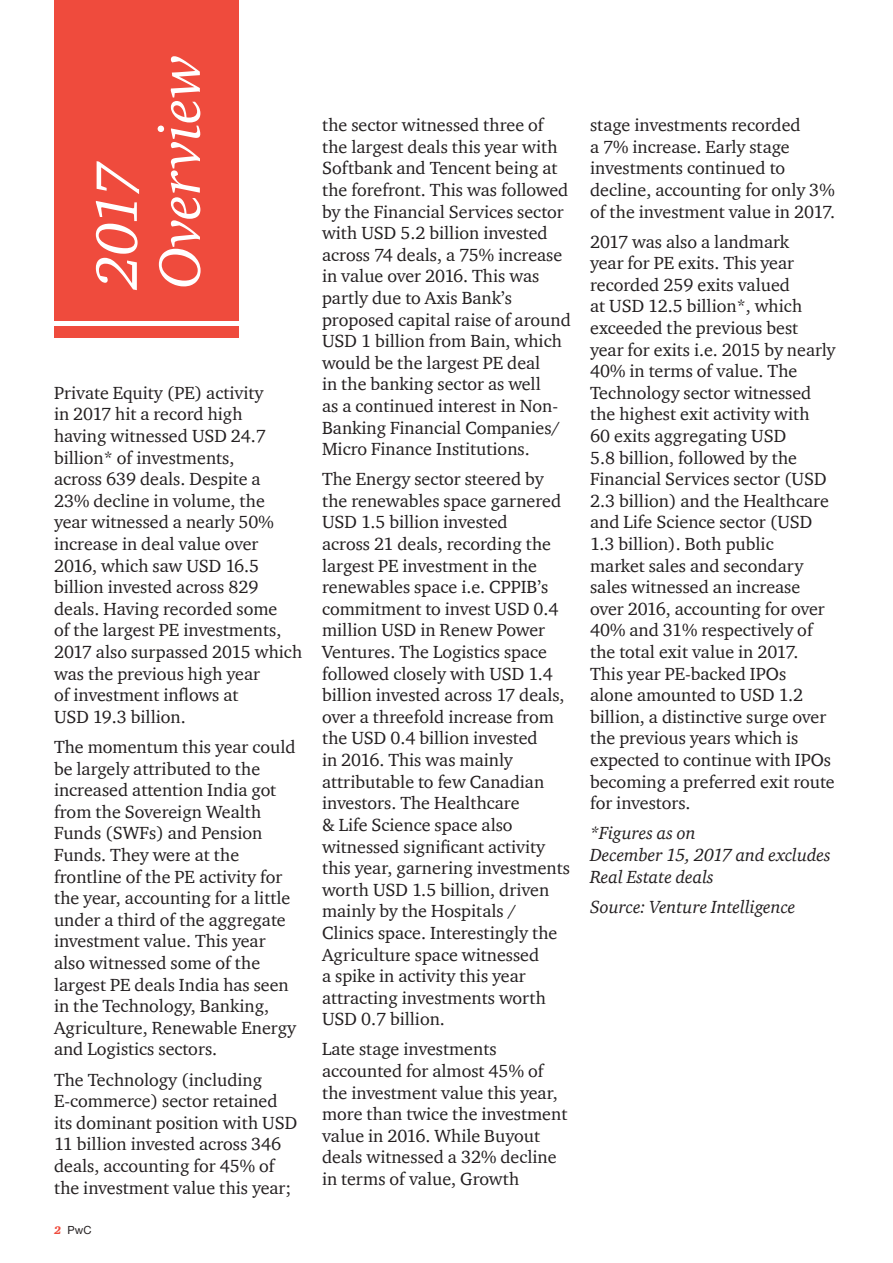
<style>
.page{position:relative;width:893px;height:1263px;background:#fff}
.page>*{position:absolute;margin:0;border:0;box-sizing:border-box;transform-origin:0 0}
.t1{font:italic 60px/63px "ITC Charter Com";color:#fff}
.t2{font:18px/21.6px "ITC Charter Com";color:#231f20}
.t3{font:italic 18px/21.6px "ITC Charter Com";color:#231f20}
.t4{font:11.25px "Helvetica Neue";color:#231f20}
.s1{font-family:"ITC Charter Com";font-weight:900;font-style:italic;color:#ef4b3d}
</style>
<div class="page">
<div style="left:54px;top:0;width:184px;height:320px;background:#ef4b3d"></div>
<div style="left:54px;top:326px;width:184px;height:11px;background:#ef4b3d"></div>
<p class="t1" style="left:85px;top:289px;width:236px;rotate:-90deg">2017<br>Overview</p>
<p class="t2" style="left:54px;top:382px;width:250px">Private Equity (PE) activity<br>in 2017 hit a record high<br>having witnessed USD 24.7 billion* of investments,<br>across 639 deals. Despite a<br>23% decline in volume, the year witnessed a nearly 50% increase in deal value over<br>2016, which saw USD 16.5 billion invested across 829 deals. Having recorded some<br>of the largest PE investments,<br>2017 also surpassed 2015 which was the previous high year<br>of investment inflows at<br>USD 19.3 billion.</p>
<p class="t2" style="left:54px;top:736px;width:244px">The momentum this year could be largely attributed to the increased attention India got from the Sovereign Wealth<br>Funds (SWFs) and Pension<br>Funds. They were at the frontline of the PE activity for the year, accounting for a little under a third of the aggregate investment value. This year also witnessed some of the largest PE deals India has seen in the Technology, Banking,<br>Agriculture, Renewable Energy and Logistics sectors.</p>
<p class="t2" style="left:54px;top:1068px;width:245px">The Technology (including<br>E-commerce) sector retained its dominant position with USD<br>11 billion invested across 346 deals, accounting for 45% of the investment value this year;</p>
<p class="t4" style="left:54px;top:1223px;width:39px"><span class="s1">2</span> PwC</p>
<p class="t2" style="left:322px;top:114px;width:250px">the sector witnessed three of the largest deals this year with<br>Softbank and Tencent being at the forefront. This was followed by the Financial Services sector with USD 5.2 billion invested across 74 deals, a 75% increase in value over 2016. This was partly due to Axis Bank’s proposed capital raise of around<br>USD 1 billion from Bain, which would be the largest PE deal<br>in the banking sector as well<br>as a continued interest in Non-<br>Banking Financial Companies/<br>Micro Finance Institutions.</p>
<p class="t2" style="left:322px;top:468px;width:249px">The Energy sector steered by the renewables space garnered<br>USD 1.5 billion invested<br>across 21 deals, recording the largest PE investment in the renewables space i.e. CPPIB’s commitment to invest USD 0.4 million USD in Renew Power<br>Ventures. The Logistics space followed closely with USD 1.4 billion invested across 17 deals, over a threefold increase from the USD 0.4 billion invested<br>in 2016. This was mainly attributable to few Canadian investors. The Healthcare<br>&amp; Life Science space also witnessed significant activity this year, garnering investments worth USD 1.5 billion, driven mainly by the Hospitals /<br>Clinics space. Interestingly the<br>Agriculture space witnessed<br>a spike in activity this year attracting investments worth<br>USD 0.7 billion.</p>
<p class="t2" style="left:322px;top:1038px;width:247px">Late stage investments accounted for almost 45% of the investment value this year, more than twice the investment value in 2016. While Buyout deals witnessed a 32% decline in terms of value, Growth</p>
<p class="t2" style="left:590px;top:114px;width:247px">stage investments recorded<br>a 7% increase. Early stage investments continued to decline, accounting for only 3% of the investment value in 2017.</p>
<p class="t2" style="left:590px;top:230px;width:247px">2017 was also a landmark<br>year for PE exits. This year recorded 259 exits valued<br>at USD 12.5 billion*, which exceeded the previous best year for exits i.e. 2015 by nearly<br>40% in terms of value. The<br>Technology sector witnessed the highest exit activity with<br>60 exits aggregating USD<br>5.8 billion, followed by the<br>Financial Services sector (USD<br>2.3 billion) and the Healthcare and Life Science sector (USD<br>1.3 billion). Both public<br>market sales and secondary sales witnessed an increase over 2016, accounting for over<br>40% and 31% respectively of the total exit value in 2017.<br>This year PE-backed IPOs<br>alone amounted to USD 1.2 billion, a distinctive surge over the previous years which is expected to continue with IPOs becoming a preferred exit route for investors.</p>
<p class="t3" style="left:590px;top:822px;width:242px">*Figures as on<br>December 15, 2017 and excludes<br>Real Estate deals</p>
<p class="t3" style="left:590px;top:896px;width:207px">Source: Venture Intelligence</p>
</div>
